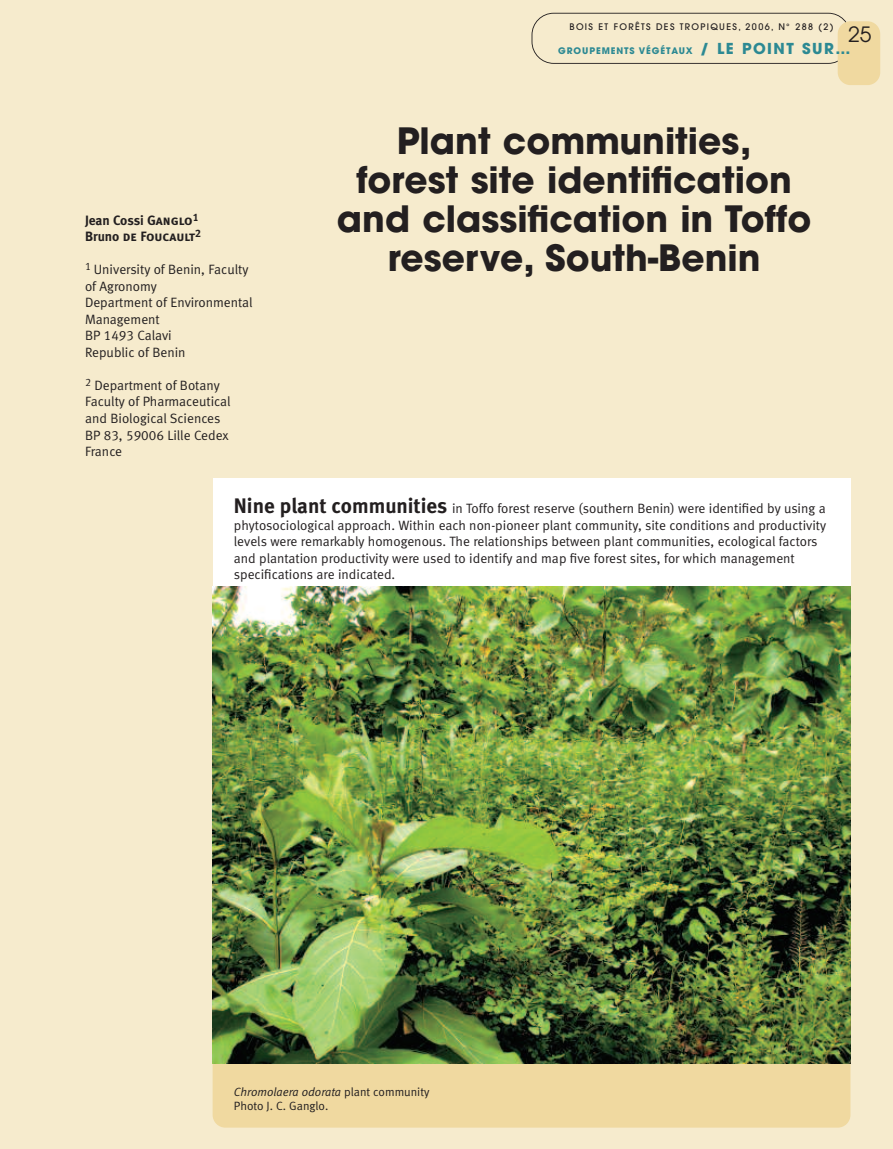
<style>
.page{position:relative;width:893px;height:1149px;background:#fff}
.page>*{position:absolute;margin:0;border:0;box-sizing:border-box;transform-origin:0 0}
.t1{font:700 36px/39px "Avant Garde";color:#231f20;text-align:center}
.t2{font:21px "Avant Garde";color:#231f20}
.t3{font:13.5px/16.5px "Meta Normal LF";color:#231f20}
.t4{font:13.5px "Meta Bold LF";letter-spacing:-.01em;color:#231f20}
.t5{font:13.5px "Meta Bold LF Caps";letter-spacing:-.01em;color:#231f20}
.t6{font:12px/13.5px "Meta Normal LF";color:#231f20}
.t7{font:500 9px "Avant Garde";letter-spacing:.15em;color:#231f20}
.t8{font:700 9px "Avant Garde";letter-spacing:.1em;color:#2c8993}
.s1{font-family:"Meta Bold LF Caps"}
.s2{font-family:"Meta Bold LF"}
.s3{font-size:15px}
.s4{font-family:"Meta Bold LF";font-size:21px}
.s5{font-style:italic}
</style>
<div class="page">
<div style="left:0;top:0;width:893px;height:1148px;background:#f6ebcd"></div>
<svg style="left:531px;top:13px;width:316px;height:51px"></svg>
<div style="left:838px;top:21px;width:42px;height:64px;background:#f0d9a0;border-radius:13px"></div>
<div style="left:213px;top:927px;width:637px;height:200px;background:#f0d9a0;border-radius:13px"></div>
<div style="left:213px;top:479px;width:637px;height:275px;background:#fff"></div>
<img style="left:213px;top:586px;width:637px;height:477px">
<p class="t4" style="left:85px;top:215px;width:115px">Jean Cossi <span class="s1">Ganglo</span><sup>1</sup></p>
<p class="t5" style="left:85px;top:232px;width:118px"><span class="s2">Bruno</span> de Foucault<sup>2</sup></p>
<p class="t3" style="left:85px;top:262px;width:169px"><sup>1</sup> University of Benin, Faculty of Agronomy<br>Department of Environmental<br>Management<br>BP 1493 Calavi<br>Republic of Benin</p>
<p class="t3" style="left:85px;top:378px;width:147px"><sup>2</sup> Department of Botany<br>Faculty of Pharmaceutical and Biological Sciences<br>BP 83, 59006 Lille Cedex<br>France</p>
<p class="t7" style="left:569px;top:23px;width:266px">BOIS ET FORÊTS DES TROPIQUES, 2006, N° 288 (2)</p>
<h2 class="t2" style="left:848px;top:26px;width:25px">25</h2>
<p class="t8" style="left:558px;top:47px;width:294px">GROUPEMENTS VÉGÉTAUX <span class="s3">/ LE POINT SUR…</span></p>
<h1 class="t1" style="left:337px;top:126px;width:476px">Plant communities,<br>forest site identification and classification in Toffo reserve, South-Benin</h1>
<p class="t3" style="left:234px;top:501px;width:594px"><span class="s4">Nine plant communities</span> in Toffo forest reserve (southern Benin) were identified by using a phytosociological approach. Within each non-pioneer plant community, site conditions and productivity levels were remarkably homogenous. The relationships between plant communities, ecological factors and plantation productivity were used to identify and map five forest sites, for which management specifications are indicated.</p>
<p class="t6" style="left:234px;top:1085px;width:197px"><span class="s5">Chromolaera odorata</span> plant community<br>Photo J. C. Ganglo.</p>
</div>
